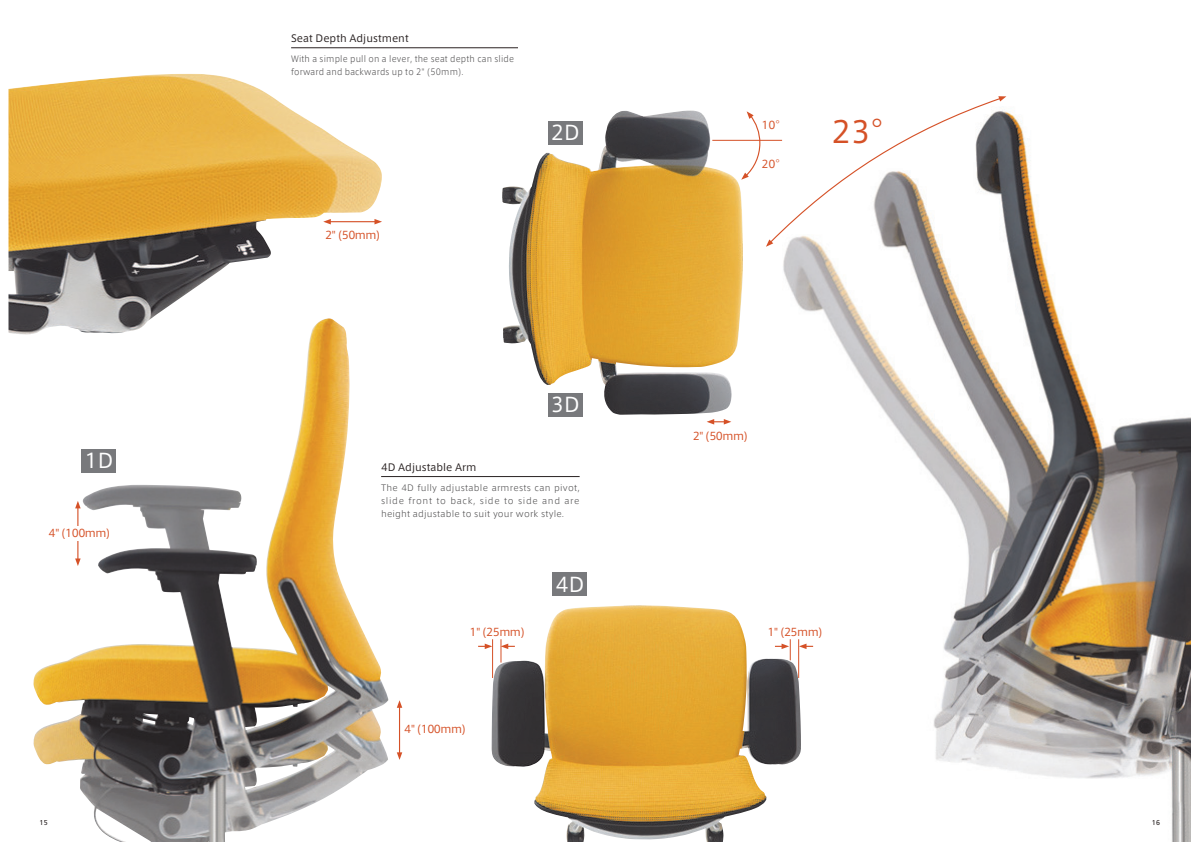
<style>
.page{position:relative;width:1191px;height:842px;background:#fff}
.page>*{position:absolute;margin:0;border:0;box-sizing:border-box;transform-origin:0 0}
.t1{font:29.8px "Axis Std Regular 90 pv RKSJ H";color:#d55127}
.t2{font:19.8px "Axis Std Regular 90 pv RKSJ H";color:#fff}
.t3{font:10.6px "Axis Std Regular 90 pv RKSJ H";letter-spacing:-.05em;color:#d55127}
.t4{font:9.9px "Axis Std Regular 90 pv RKSJ H";color:#292222}
.t5{font:8.5px/13px "Axis Std Light 90 pv RKSJ H";letter-spacing:.02em;color:#424142;text-align:justify}
.t6{font:8.5px/13px "Axis Std Light 90 pv RKSJ H";letter-spacing:.02em;color:#424142;scale:.93 1}
.t7{font:7.1px "Frutiger";color:#292222}
</style>
<div class="page">
<img style="left:502px;top:111px;width:241px;height:304px">
<img style="left:783px;top:96px;width:408px;height:745px">
<img style="left:491px;top:605px;width:310px;height:236px">
<img style="left:9px;top:74px;width:373px;height:260px">
<img style="left:33px;top:318px;width:355px;height:523px">
<hr style="left:399px;top:706px;width:1px;height:48px;background:#d55127">
<svg style="left:397px;top:700px;width:5px;height:8px"></svg>
<svg style="left:397px;top:752px;width:5px;height:8px"></svg>
<hr style="left:77px;top:506px;width:1px;height:54px;background:#d55127">
<svg style="left:75px;top:501px;width:6px;height:7px"></svg>
<svg style="left:75px;top:558px;width:6px;height:8px"></svg>
<div style="left:82px;top:449px;width:34px;height:23px;background:#78797c"></div>
<div style="left:548px;top:393px;width:34px;height:23px;background:#78797c"></div>
<div style="left:553px;top:572px;width:34px;height:24px;background:#78797c"></div>
<hr style="left:329px;top:221px;width:47px;height:1px;background:#d55127">
<svg style="left:323px;top:219px;width:8px;height:5px"></svg>
<svg style="left:374px;top:219px;width:8px;height:5px"></svg>
<svg style="left:799px;top:644px;width:14px;height:5px"></svg>
<hr style="left:798px;top:639px;width:1px;height:39px;background:#d55127">
<svg style="left:775px;top:639px;width:16px;height:21px"></svg>
<svg style="left:478px;top:644px;width:14px;height:5px"></svg>
<hr style="left:492px;top:639px;width:1px;height:39px;background:#d55127">
<svg style="left:501px;top:639px;width:14px;height:23px"></svg>
<svg style="left:707px;top:419px;width:24px;height:5px"></svg>
<hr style="left:712px;top:140px;width:70px;height:1px;background:#d55127">
<svg style="left:741px;top:96px;width:265px;height:151px"></svg>
<hr style="left:291px;top:47px;width:227px;height:1px;background:#292222">
<hr style="left:381px;top:476px;width:198px;height:1px;background:#292222">
<div style="left:548px;top:121px;width:34px;height:23px;background:#78797c"></div>
<div style="left:37px;top:526px;width:85px;height:14px;background:#fff"></div>
<h2 class="t2" style="left:85px;top:453px;width:30px">1D</h2>
<p class="t3" style="left:49px;top:529px;width:63px">4" (100mm)</p>
<p class="t4" style="left:291px;top:35px;width:119px">Seat Depth Adjustment</p>
<p class="t6" style="left:291px;top:54px;width:241px">With a simple pull on a lever, the seat depth can slide forward and backwards up to 2" (50mm).</p>
<p class="t3" style="left:325px;top:231px;width:57px">2" (50mm)</p>
<h2 class="t2" style="left:551px;top:125px;width:30px">2D</h2>
<p class="t3" style="left:761px;top:121px;width:26px">10°</p>
<p class="t3" style="left:761px;top:160px;width:26px">20°</p>
<h1 class="t1" style="left:831px;top:121px;width:71px">23°</h1>
<h2 class="t2" style="left:551px;top:397px;width:30px">3D</h2>
<p class="t4" style="left:381px;top:463px;width:97px">4D Adjustable Arm</p>
<p class="t5" style="left:381px;top:482px;width:200px">The 4D fully adjustable armrests can pivot, slide front to back, side to side and are height adjustable to suit your work style.</p>
<h2 class="t2" style="left:555px;top:577px;width:30px">4D</h2>
<p class="t3" style="left:692px;top:432px;width:57px">2" (50mm)</p>
<p class="t3" style="left:469px;top:628px;width:57px">1" (25mm)</p>
<p class="t3" style="left:767px;top:628px;width:57px">1" (25mm)</p>
<p class="t3" style="left:404px;top:725px;width:63px">4" (100mm)</p>
<p class="t7" style="left:39px;top:819px;width:10px">15</p>
<p class="t7" style="left:1151px;top:819px;width:10px">16</p>
</div>
